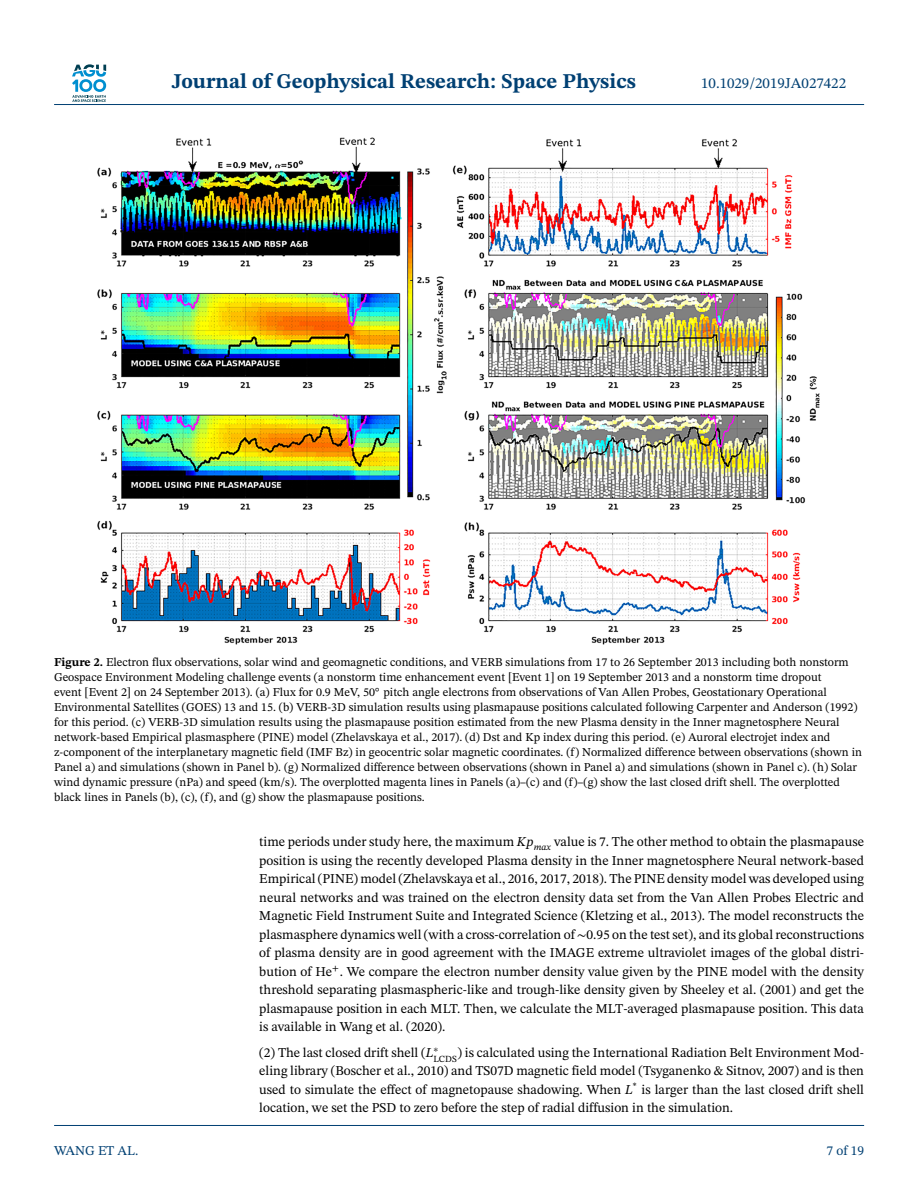
<style>
.page{position:relative;width:918px;height:1188px;background:#fff}
.page>*{position:absolute;margin:0;border:0;box-sizing:border-box;transform-origin:0 0}
.t1{font:700 21px "STIX Two Text";color:#004073}
.t2{font:15px "STIX Two Text";color:#004073}
.t3{font:13.5px/18.5px "STIX Two Text";color:#000;text-align:justify}
.t4{font:13.5px "STIX Two Text";color:#004073}
.t5{font:12px/15px "STIX Two Text";color:#000}
.s1{font-weight:700}
.s2{font-style:italic}
.s3{font-family:"STIX Math"}
</style>
<div class="page">
<svg style="left:72px;top:64px;width:34px;height:38px"></svg>
<hr style="left:54px;top:104px;width:810px;height:1px;background:#004073">
<img style="left:97px;top:137px;width:723px;height:508px">
<hr style="left:54px;top:1125px;width:810px;height:1px;background:#004073">
<h1 class="t1" style="left:172px;top:73px;width:466px">Journal of Geophysical Research: Space Physics</h1>
<p class="t2" style="left:701px;top:77px;width:147px">10.1029/2019JA027422</p>
<p class="t5" style="left:54px;top:656px;width:809px"><span class="s1">Figure 2.</span> Electron flux observations, solar wind and geomagnetic conditions, and VERB simulations from 17 to 26 September 2013 including both nonstorm Geospace Environment Modeling challenge events (a nonstorm time enhancement event [Event 1] on 19 September 2013 and a nonstorm time dropout<br>event [Event 2] on 24 September 2013). (a) Flux for 0.9 MeV, 50<sup>◦</sup> pitch angle electrons from observations of Van Allen Probes, Geostationary Operational Environmental Satellites (GOES) 13 and 15. (b) VERB-3D simulation results using plasmapause positions calculated following Carpenter and Anderson (1992) for this period. (c) VERB-3D simulation results using the plasmapause position estimated from the new Plasma density in the Inner magnetosphere Neural network-based Empirical plasmasphere (PINE) model (Zhelavskaya et al., 2017). (d) Dst and Kp index during this period. (e) Auroral electrojet index and z-component of the interplanetary magnetic field (IMF Bz) in geocentric solar magnetic coordinates. (f) Normalized difference between observations (shown in Panel a) and simulations (shown in Panel b). (g) Normalized difference between observations (shown in Panel a) and simulations (shown in Panel c). (h) Solar wind dynamic pressure (nPa) and speed (km/s). The overplotted magenta lines in Panels (a)–(c) and (f)–(g) show the last closed drift shell. The overplotted black lines in Panels (b), (c), (f), and (g) show the plasmapause positions.</p>
<p class="t3" style="left:259px;top:834px;width:606px">time periods under study here, the maximum <span class="s2">Kp</span><sub>max</sub> value is 7. The other method to obtain the plasmapause position is using the recently developed Plasma density in the Inner magnetosphere Neural network-based Empirical (PINE) model (Zhelavskaya et al., 2016, 2017, 2018). The PINE density model was developed using neural networks and was trained on the electron density data set from the Van Allen Probes Electric and Magnetic Field Instrument Suite and Integrated Science (Kletzing et al., 2013). The model reconstructs the plasmasphere dynamics well (with a cross-correlation of <span class="s3">∼</span>0.95 on the test set), and its global reconstructions of plasma density are in good agreement with the IMAGE extreme ultraviolet images of the global distri&shy;bution of He<sup>+</sup>. We compare the electron number density value given by the PINE model with the density threshold separating plasmaspheric-like and trough-like density given by Sheeley et al. (2001) and get the plasmapause position in each MLT. Then, we calculate the MLT-averaged plasmapause position. This data is available in Wang et al. (2020).</p>
<p class="t3" style="left:259px;top:1045px;width:181px">(2) The last closed drift shell (<span class="s2">L</span><sup>∗</sup></p>
<p class="t3" style="left:259px;top:1045px;width:606px;text-indent:174px"><sub>LCDS</sub>) is calculated using the International Radiation Belt Environment Mod&shy;eling library (Boscher et al., 2010) and TS07D magnetic field model (Tsyganenko &amp; Sitnov, 2007) and is then used to simulate the effect of magnetopause shadowing. When <span class="s2">L</span><sup>*</sup> is larger than the last closed drift shell location, we set the PSD to zero before the step of radial diffusion in the simulation.</p>
<p class="t4" style="left:54px;top:1145px;width:86px">WANG ET AL.</p>
<p class="t4" style="left:827px;top:1145px;width:39px">7 of 19</p>
</div>
